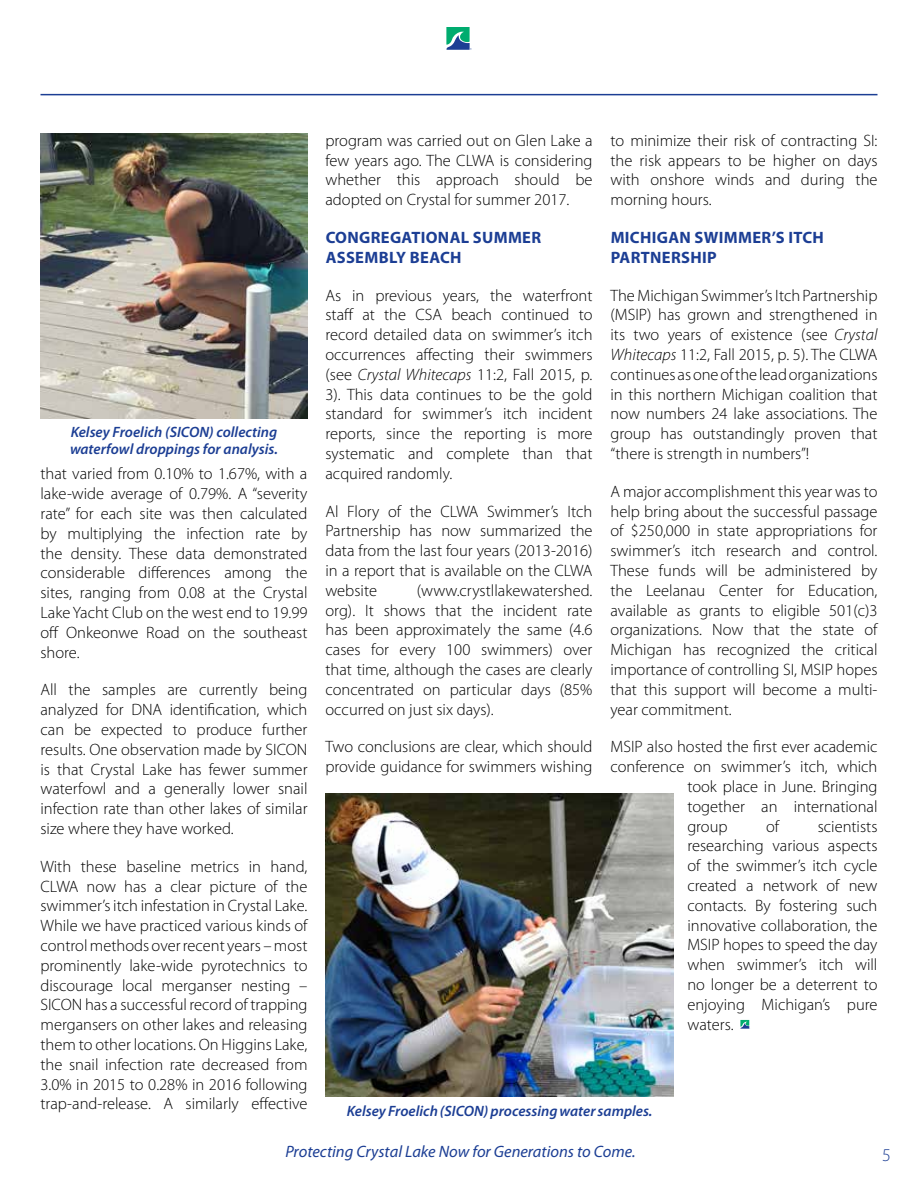
<style>
.page{position:relative;width:918px;height:1188px;background:#fff}
.page>*{position:absolute;margin:0;border:0;box-sizing:border-box;transform-origin:0 0}
.t1{font:300 18px "Myriad Pro";color:#1c3e94}
.t2{font:300 16.5px/19.8px "Myriad Pro";color:#000;text-align:justify}
.t3{font:700 16.5px/19.8px "Myriad Pro";letter-spacing:.02em;color:#1c3e94}
.t4{font:italic 16.5px "Myriad Pro";color:#1c3e94}
.t5{font:italic 600 15px/16.5px "Myriad Pro";color:#1c3e94}
.s1{font-style:italic}
</style>
<div class="page">
<svg style="left:446px;top:27px;width:26px;height:23px"></svg>
<svg style="left:740px;top:1020px;width:10px;height:9px"></svg>
<img style="left:326px;top:793px;width:348px;height:303px">
<img style="left:40px;top:134px;width:267px;height:284px">
<hr style="left:40px;top:94px;width:838px;height:1px;background:#1c3e94">
<p class="t5" style="left:70px;top:423px;width:209px">Kelsey Froelich (SICON) collecting waterfowl droppings for analysis.</p>
<p class="t2" style="left:40px;top:464px;width:269px">that varied from 0.10% to 1.67%, with a lake-wide average of 0.79%. A “severity rate” for each site was then calculated by multiplying the infection rate by the density. These data demonstrated considerable differences among the sites, ranging from 0.08 at the Crystal Lake Yacht Club on the west end to 19.99 off Onkeonwe Road on the southeast shore.</p>
<p class="t2" style="left:40px;top:680px;width:269px">All the samples are currently being analyzed for DNA identification, which can be expected to produce further results. One observation made by SICON is that Crystal Lake has fewer summer waterfowl and a generally lower snail infection rate than other lakes of similar size where they have worked.</p>
<p class="t2" style="left:40px;top:856px;width:269px">With these baseline metrics in hand, CLWA now has a clear picture of the swimmer’s itch infestation in Crystal Lake.<br>While we have practiced various kinds of control methods over recent years – most prominently lake-wide pyrotechnics to discourage local merganser nesting – SICON has a successful record of trapping mergansers on other lakes and releasing them to other locations. On Higgins Lake, the snail infection rate decreased from 3.0% in 2015 to 0.28% in 2016 following trap-and-release. A similarly effective</p>
<p class="t2" style="left:326px;top:130px;width:269px">program was carried out on Glen Lake a few years ago. The CLWA is considering whether this approach should be adopted on Crystal for summer 2017.</p>
<p class="t3" style="left:326px;top:227px;width:217px">CONGREGATIONAL SUMMER<br>ASSEMBLY BEACH</p>
<p class="t2" style="left:326px;top:285px;width:269px">As in previous years, the waterfront staff at the CSA beach continued to record detailed data on swimmer’s itch occurrences affecting their swimmers (see <span class="s1">Crystal Whitecaps</span> 11:2, Fall 2015, p.<br>3). This data continues to be the gold standard for swimmer’s itch incident reports, since the reporting is more systematic and complete than that acquired randomly.</p>
<p class="t2" style="left:326px;top:501px;width:269px">Al Flory of the CLWA Swimmer’s Itch Partnership has now summarized the data from the last four years (2013-2016) in a report that is available on the CLWA website</p>
<p class="t2" style="left:326px;top:580px;width:269px;text-indent:91px">(www.crystllakewatershed. org). It shows that the incident rate has been approximately the same (4.6 cases for every 100 swimmers) over that time, although the cases are clearly concentrated on particular days (85% occurred on just six days).</p>
<p class="t2" style="left:326px;top:737px;width:269px">Two conclusions are clear, which should provide guidance for swimmers wishing</p>
<p class="t2" style="left:611px;top:130px;width:269px">to minimize their risk of contracting SI: the risk appears to be higher on days with onshore winds and during the morning hours.</p>
<p class="t3" style="left:611px;top:227px;width:215px">MICHIGAN SWIMMER’S ITCH<br>PARTNERSHIP</p>
<p class="t2" style="left:611px;top:285px;width:269px">The Michigan Swimmer’s Itch Partnership (MSIP) has grown and strengthened in its two years of existence (see <span class="s1">Crystal Whitecaps</span> 11:2, Fall 2015, p. 5). The CLWA continues as one of the lead organizations in this northern Michigan coalition that now numbers 24 lake associations. The group has outstandingly proven that “there is strength in numbers”!</p>
<p class="t2" style="left:611px;top:481px;width:269px">A major accomplishment this year was to help bring about the successful passage of $250,000 in state appropriations for swimmer’s itch research and control.<br>These funds will be administered by the Leelanau Center for Education, available as grants to eligible 501(c)3 organizations. Now that the state of Michigan has recognized the critical importance of controlling SI, MSIP hopes that this support will become a multi&shy;year commitment.</p>
<p class="t2" style="left:611px;top:737px;width:269px">MSIP also hosted the first ever academic</p>
<p class="t2" style="left:611px;top:757px;width:268px">conference on swimmer’s itch, which</p>
<p class="t2" style="left:687px;top:777px;width:192px">took place in June. Bringing</p>
<p class="t2" style="left:687px;top:796px;width:192px">together an international</p>
<p class="t2" style="left:687px;top:816px;width:42px">group</p>
<p class="t2" style="left:766px;top:816px;width:15px">of</p>
<p class="t2" style="left:687px;top:816px;width:192px;text-indent:130px">scientists researching various aspects of the swimmer’s itch cycle created a network of new contacts. By fostering such innovative collaboration, the MSIP hopes to speed the day when swimmer’s itch will no longer be a deterrent to enjoying Michigan’s pure waters.</p>
<p class="t5" style="left:347px;top:1102px;width:307px">Kelsey Froelich (SICON) processing water samples.</p>
<p class="t4" style="left:285px;top:1141px;width:352px">Protecting Crystal Lake Now for Generations to Come.</p>
<p class="t1" style="left:882px;top:1144px;width:10px">5</p>
</div>
